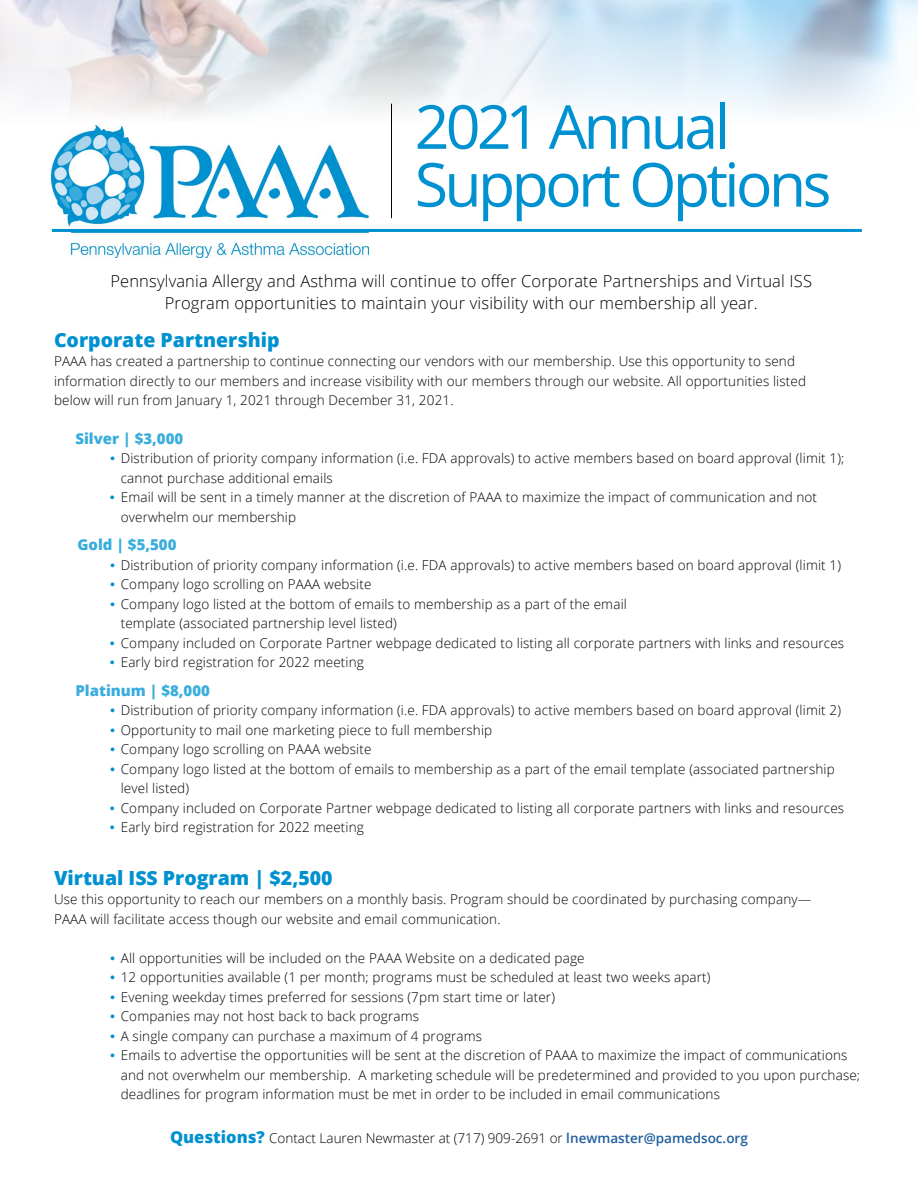
<style>
.page{position:relative;width:918px;height:1188px;background:#fff}
.page>*{position:absolute;margin:0;border:0;box-sizing:border-box;transform-origin:0 0}
.t1{font:60.75px/57.9px "Open Sans";letter-spacing:-.06em;color:#0091d0}
.t2{font:800 19.5px "Open Sans";color:#0091d0}
.t3{font:300 16.5px/22.5px "Open Sans";letter-spacing:.01em;color:#000;text-align:center}
.t4{font:800 15px "Open Sans";color:#39addc}
.t5{font:300 13.5px/19.5px "Open Sans";letter-spacing:.01em;color:#000}
.s1{font-family:"Franklin Gothic";font-weight:800;color:#0091d0}
.s2{font-weight:800;font-size:16.5px;color:#0091d0}
.s3{font-weight:600;color:#215e9e}
</style>
<div class="page">
<img style="left:0;top:0;width:918px;height:116px">
<img style="left:52px;top:125px;width:316px;height:132px">
<hr style="left:52px;top:229px;width:810px;height:3px;background:#0091d0">
<hr style="left:391px;top:104px;width:1px;height:114px;background:#000">
<h1 class="t1" style="left:415px;top:96px;width:418px">2021 Annual<br>Support Options</h1>
<p class="t3" style="left:110px;top:269px;width:703px">Pennsylvania Allergy and Asthma will continue to offer Corporate Partnerships and Virtual ISS<br>Program opportunities to maintain your visibility with our membership all year.</p>
<h2 class="t2" style="left:54px;top:325px;width:227px">Corporate Partnership</h2>
<p class="t5" style="left:54px;top:351px;width:754px">PAAA has created a partnership to continue connecting our vendors with our membership. Use this opportunity to send information directly to our members and increase visibility with our members through our website. All opportunities listed below will run from January 1, 2021 through December 31, 2021.</p>
<p class="t4" style="left:75px;top:427px;width:109px">Silver | $3,000</p>
<p class="t5" style="left:121px;top:448px;width:725px;text-indent:-13px"><span class="s1">•</span> Distribution of priority company information (i.e. FDA approvals) to active members based on board approval (limit 1); cannot purchase additional emails</p>
<p class="t5" style="left:121px;top:487px;width:698px;text-indent:-13px"><span class="s1">•</span> Email will be sent in a timely manner at the discretion of PAAA to maximize the impact of communication and not overwhelm our membership</p>
<p class="t4" style="left:77px;top:533px;width:101px">Gold | $5,500</p>
<p class="t5" style="left:108px;top:555px;width:735px"><span class="s1">•</span> Distribution of priority company information (i.e. FDA approvals) to active members based on board approval (limit 1)</p>
<p class="t5" style="left:108px;top:574px;width:265px"><span class="s1">•</span> Company logo scrolling on PAAA website</p>
<p class="t5" style="left:121px;top:594px;width:508px;text-indent:-13px"><span class="s1">•</span> Company logo listed at the bottom of emails to membership as a part of the email template (associated partnership level listed)</p>
<p class="t5" style="left:108px;top:633px;width:738px"><span class="s1">•</span> Company included on Corporate Partner webpage dedicated to listing all corporate partners with links and resources</p>
<p class="t5" style="left:108px;top:652px;width:257px"><span class="s1">•</span> Early bird registration for 2022 meeting</p>
<p class="t4" style="left:75px;top:679px;width:136px">Platinum | $8,000</p>
<p class="t5" style="left:108px;top:700px;width:735px"><span class="s1">•</span> Distribution of priority company information (i.e. FDA approvals) to active members based on board approval (limit 2)</p>
<p class="t5" style="left:108px;top:720px;width:386px"><span class="s1">•</span> Opportunity to mail one marketing piece to full membership</p>
<p class="t5" style="left:108px;top:739px;width:265px"><span class="s1">•</span> Company logo scrolling on PAAA website</p>
<p class="t5" style="left:121px;top:759px;width:715px;text-indent:-13px"><span class="s1">•</span> Company logo listed at the bottom of emails to membership as a part of the email template (associated partnership level listed)</p>
<p class="t5" style="left:108px;top:798px;width:738px"><span class="s1">•</span> Company included on Corporate Partner webpage dedicated to listing all corporate partners with links and resources</p>
<p class="t5" style="left:108px;top:817px;width:257px"><span class="s1">•</span> Early bird registration for 2022 meeting</p>
<h2 class="t2" style="left:54px;top:863px;width:280px">Virtual ISS Program | $2,500</h2>
<p class="t5" style="left:54px;top:889px;width:759px">Use this opportunity to reach our members on a monthly basis. Program should be coordinated by purchasing company—<br>PAAA will facilitate access though our website and email communication.</p>
<p class="t5" style="left:108px;top:948px;width:478px"><span class="s1">•</span> All opportunities will be included on the PAAA Website on a dedicated page</p>
<p class="t5" style="left:108px;top:967px;width:604px"><span class="s1">•</span> 12 opportunities available (1 per month; programs must be scheduled at least two weeks apart)</p>
<p class="t5" style="left:108px;top:987px;width:449px"><span class="s1">•</span> Evening weekday times preferred for sessions (7pm start time or later)</p>
<p class="t5" style="left:108px;top:1006px;width:313px"><span class="s1">•</span> Companies may not host back to back programs</p>
<p class="t5" style="left:108px;top:1026px;width:376px"><span class="s1">•</span> A single company can purchase a maximum of 4 programs</p>
<p class="t5" style="left:121px;top:1045px;width:741px;text-indent:-13px"><span class="s1">•</span> Emails to advertise the opportunities will be sent at the discretion of PAAA to maximize the impact of communications and not overwhelm our membership. A marketing schedule will be predetermined and provided to you upon purchase; deadlines for program information must be met in order to be included in email communications</p>
<p class="t5" style="left:170px;top:1128px;width:579px"><span class="s2">Questions?</span> Contact Lauren Newmaster at (717) 909-2691 or <span class="s3">lnewmaster@pamedsoc.org</span></p>
</div>
